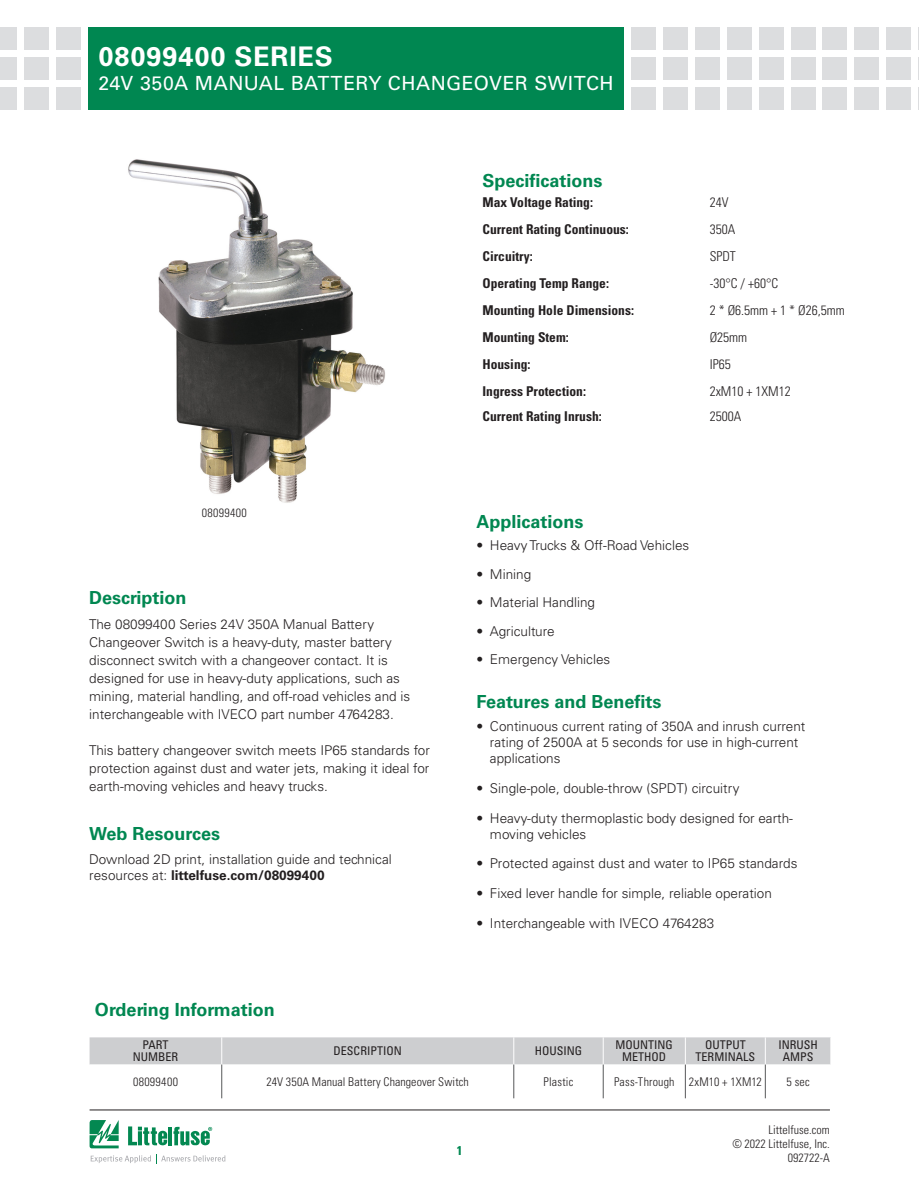
<style>
.page{position:relative;width:919px;height:1191px;background:#fff}
.page>*{position:absolute;margin:0;border:0;box-sizing:border-box;transform-origin:0 0}
.Head_Large{font:700 27px "Univers LT Std";letter-spacing:.035em;color:#fff}
.Head_Large-2{font:19.5px "Univers LT Std";letter-spacing:.025em;color:#fff}
.Green_Subheads{font:700 18px "Univers LT Std";color:#008751}
.Body_text{font:700 18px "Univers LT Std";color:#008751}
.Body_text-2{font:300 13.5px/18px "Univers LT Std";color:#231f20}
.段落样式1{font:700 condensed 13.5px "Univers LT Std";color:#231f20}
.段落样式1-2{font:300 condensed 13.5px "Univers LT Std";color:#231f20}
.t1{font:700 condensed 12.75px "Univers LT Std";color:#008751}
.Chart_Body{font:300 condensed 12px/14.2px "Univers LT Std";letter-spacing:.005em;color:#231f20;text-align:right}
.Chart_Body-2{font:condensed 12px/12px "Univers LT Std";color:#231f20;text-align:center}
.Footnotes__7_21_2010{font:300 condensed 12px "Univers LT Std";letter-spacing:.015em;color:#231f20}
.Chart_Body-3{font:300 condensed 12px "Univers LT Std";letter-spacing:.025em;color:#231f20}
.s1{font-weight:700}
</style>
<div class="page">
<div style="left:56px;top:27px;width:25px;height:23px;background:#dcdddf"></div>
<div style="left:56px;top:57px;width:25px;height:23px;background:#dcdddf"></div>
<div style="left:56px;top:87px;width:25px;height:22px;background:#dcdddf"></div>
<div style="left:24px;top:27px;width:25px;height:23px;background:#dcdddf"></div>
<div style="left:24px;top:57px;width:25px;height:23px;background:#dcdddf"></div>
<div style="left:24px;top:87px;width:25px;height:22px;background:#dcdddf"></div>
<div style="left:0;top:27px;width:17px;height:23px;background:#dcdddf"></div>
<div style="left:0;top:57px;width:17px;height:23px;background:#dcdddf"></div>
<div style="left:0;top:87px;width:17px;height:22px;background:#dcdddf"></div>
<div style="left:631px;top:27px;width:24px;height:23px;background:#dcdddf"></div>
<div style="left:631px;top:57px;width:24px;height:23px;background:#dcdddf"></div>
<div style="left:631px;top:87px;width:24px;height:22px;background:#dcdddf"></div>
<div style="left:663px;top:27px;width:24px;height:23px;background:#dcdddf"></div>
<div style="left:663px;top:57px;width:24px;height:23px;background:#dcdddf"></div>
<div style="left:663px;top:87px;width:24px;height:22px;background:#dcdddf"></div>
<div style="left:695px;top:27px;width:24px;height:23px;background:#dcdddf"></div>
<div style="left:695px;top:57px;width:24px;height:23px;background:#dcdddf"></div>
<div style="left:695px;top:87px;width:24px;height:22px;background:#dcdddf"></div>
<div style="left:727px;top:27px;width:24px;height:23px;background:#dcdddf"></div>
<div style="left:727px;top:57px;width:24px;height:23px;background:#dcdddf"></div>
<div style="left:727px;top:87px;width:24px;height:22px;background:#dcdddf"></div>
<div style="left:758px;top:27px;width:25px;height:23px;background:#dcdddf"></div>
<div style="left:758px;top:57px;width:25px;height:23px;background:#dcdddf"></div>
<div style="left:758px;top:87px;width:25px;height:22px;background:#dcdddf"></div>
<div style="left:790px;top:27px;width:25px;height:23px;background:#dcdddf"></div>
<div style="left:790px;top:57px;width:25px;height:23px;background:#dcdddf"></div>
<div style="left:790px;top:87px;width:25px;height:22px;background:#dcdddf"></div>
<div style="left:854px;top:27px;width:25px;height:23px;background:#dcdddf"></div>
<div style="left:854px;top:57px;width:25px;height:23px;background:#dcdddf"></div>
<div style="left:854px;top:87px;width:25px;height:22px;background:#dcdddf"></div>
<div style="left:822px;top:27px;width:25px;height:23px;background:#dcdddf"></div>
<div style="left:822px;top:57px;width:25px;height:23px;background:#dcdddf"></div>
<div style="left:822px;top:87px;width:25px;height:22px;background:#dcdddf"></div>
<div style="left:886px;top:27px;width:24px;height:23px;background:#dcdddf"></div>
<div style="left:886px;top:57px;width:24px;height:23px;background:#dcdddf"></div>
<div style="left:886px;top:87px;width:24px;height:22px;background:#dcdddf"></div>
<svg style="left:918px;top:27px;width:1px;height:23px"></svg>
<svg style="left:918px;top:57px;width:1px;height:23px"></svg>
<svg style="left:918px;top:87px;width:1px;height:22px"></svg>
<div style="left:88px;top:27px;width:535px;height:82px;background:#008751"></div>
<hr style="left:90px;top:1109px;width:739px;height:1px;background:#231f20">
<svg style="left:90px;top:1120px;width:135px;height:43px"></svg>
<img style="left:128px;top:159px;width:257px;height:344px">
<svg style="left:90px;top:1037px;width:741px;height:61px"></svg>
<hr style="left:221px;top:1064px;width:1px;height:34px;background:#57585a">
<hr style="left:513px;top:1064px;width:1px;height:34px;background:#57585a">
<hr style="left:603px;top:1064px;width:1px;height:34px;background:#57585a">
<hr style="left:685px;top:1064px;width:1px;height:34px;background:#57585a">
<hr style="left:765px;top:1064px;width:1px;height:34px;background:#57585a">
<p class="Head_Large" style="left:98px;top:41px;width:235px">08099400 SERIES</p>
<p class="Head_Large-2" style="left:98px;top:71px;width:516px">24V 350A MANUAL BATTERY CHANGEOVER SWITCH</p>
<p class="Chart_Body-3" style="left:202px;top:505px;width:46px">08099400</p>
<p class="Green_Subheads" style="left:89px;top:587px;width:99px">Description</p>
<p class="Body_text-2" style="left:89px;top:615px;width:322px">The 08099400 Series 24V 350A Manual Battery Changeover Switch is a heavy-duty, master battery disconnect switch with a changeover contact. It is designed for use in heavy-duty applications, such as mining, material handling, and off-road vehicles and is interchangeable with IVECO part number 4764283.</p>
<p class="Body_text-2" style="left:89px;top:741px;width:342px;text-align:justify">This battery changeover switch meets IP65 standards for protection against dust and water jets, making it ideal for earth-moving vehicles and heavy trucks.</p>
<p class="Green_Subheads" style="left:89px;top:823px;width:132px">Web Resources</p>
<p class="Body_text-2" style="left:89px;top:850px;width:304px;line-height:16.5px">Download 2D print, installation guide and technical resources at: <span class="s1">littelfuse.com/08099400</span></p>
<p class="Green_Subheads" style="left:482px;top:170px;width:122px">Specifications</p>
<p class="段落样式1" style="left:482px;top:193px;width:112px">Max Voltage Rating:</p>
<p class="段落样式1-2" style="left:709px;top:194px;width:20px">24V</p>
<p class="段落样式1" style="left:482px;top:220px;width:148px">Current Rating Continuous:</p>
<p class="段落样式1-2" style="left:709px;top:221px;width:27px">350A</p>
<p class="段落样式1" style="left:482px;top:247px;width:52px">Circuitry:</p>
<p class="段落样式1-2" style="left:709px;top:248px;width:28px">SPDT</p>
<p class="段落样式1" style="left:482px;top:274px;width:128px">Operating Temp Range:</p>
<p class="段落样式1-2" style="left:709px;top:275px;width:70px">-30°C / +60°C</p>
<p class="段落样式1" style="left:482px;top:301px;width:153px">Mounting Hole Dimensions:</p>
<p class="段落样式1-2" style="left:709px;top:302px;width:136px">2 * Ø6.5mm + 1 * Ø26,5mm</p>
<p class="段落样式1" style="left:482px;top:328px;width:88px">Mounting Stem:</p>
<p class="段落样式1-2" style="left:709px;top:329px;width:39px">Ø25mm</p>
<p class="段落样式1" style="left:482px;top:355px;width:49px">Housing:</p>
<p class="段落样式1-2" style="left:709px;top:356px;width:22px">IP65</p>
<p class="段落样式1" style="left:482px;top:382px;width:105px">Ingress Protection:</p>
<p class="段落样式1-2" style="left:709px;top:383px;width:82px">2xM10 + 1XM12</p>
<p class="段落样式1" style="left:482px;top:407px;width:121px">Current Rating Inrush:</p>
<p class="段落样式1-2" style="left:709px;top:408px;width:33px">2500A</p>
<p class="Green_Subheads" style="left:476px;top:511px;width:109px">Applications</p>
<p class="Body_text-2" style="left:476px;top:536px;width:214px">• Heavy Trucks &amp; Off-Road Vehicles</p>
<p class="Body_text-2" style="left:476px;top:565px;width:56px">• Mining</p>
<p class="Body_text-2" style="left:476px;top:593px;width:120px">• Material Handling</p>
<p class="Body_text-2" style="left:476px;top:622px;width:80px">• Agriculture</p>
<p class="Body_text-2" style="left:476px;top:650px;width:135px">• Emergency Vehicles</p>
<p class="Body_text" style="left:476px;top:691px;width:186px">Features and Benefits</p>
<p class="Body_text-2" style="left:490px;top:718px;width:317px;line-height:16.2px;text-indent:-14px">• Continuous current rating of 350A and inrush current rating of 2500A at 5 seconds for use in high-current applications</p>
<p class="Body_text-2" style="left:476px;top:779px;width:264px">• Single-pole, double-throw (SPDT) circuitry</p>
<p class="Body_text-2" style="left:490px;top:809px;width:304px;line-height:16.2px;text-indent:-14px">• Heavy-duty thermoplastic body designed for earth&shy;moving vehicles</p>
<p class="Body_text-2" style="left:476px;top:854px;width:322px">• Protected against dust and water to IP65 standards</p>
<p class="Body_text-2" style="left:476px;top:884px;width:297px">• Fixed lever handle for simple, reliable operation</p>
<p class="Body_text-2" style="left:476px;top:914px;width:239px">• Interchangeable with IVECO 4764283</p>
<p class="Green_Subheads" style="left:95px;top:999px;width:181px">Ordering Information</p>
<p class="Chart_Body-2" style="left:133px;top:1038px;width:47px">PART<br>NUMBER</p>
<p class="Chart_Body-2" style="left:333px;top:1044px;width:70px">DESCRIPTION</p>
<p class="Chart_Body-2" style="left:534px;top:1044px;width:49px">HOUSING</p>
<p class="Chart_Body-2" style="left:615px;top:1038px;width:59px">MOUNTING<br>METHOD</p>
<p class="Chart_Body-2" style="left:695px;top:1038px;width:61px">OUTPUT<br>TERMINALS</p>
<p class="Chart_Body-2" style="left:778px;top:1038px;width:41px">INRUSH<br>AMPS</p>
<p class="Chart_Body-3" style="left:133px;top:1074px;width:46px">08099400</p>
<p class="Chart_Body" style="left:266px;top:1074px;width:204px">24V 350A Manual Battery Changeover Switch</p>
<p class="Footnotes__7_21_2010" style="left:543px;top:1074px;width:31px">Plastic</p>
<p class="Footnotes__7_21_2010" style="left:614px;top:1074px;width:62px">Pass-Through</p>
<p class="Footnotes__7_21_2010" style="left:688px;top:1074px;width:75px">2xM10 + 1XM12</p>
<p class="Footnotes__7_21_2010" style="left:786px;top:1074px;width:25px">5 sec</p>
<p class="t1" style="left:456px;top:1142px;width:7px">1</p>
<p class="Chart_Body" style="left:732px;top:1122px;width:99px">Littelfuse.com<br>© 2022 Littelfuse, Inc.<br>092722-A</p>
</div>
